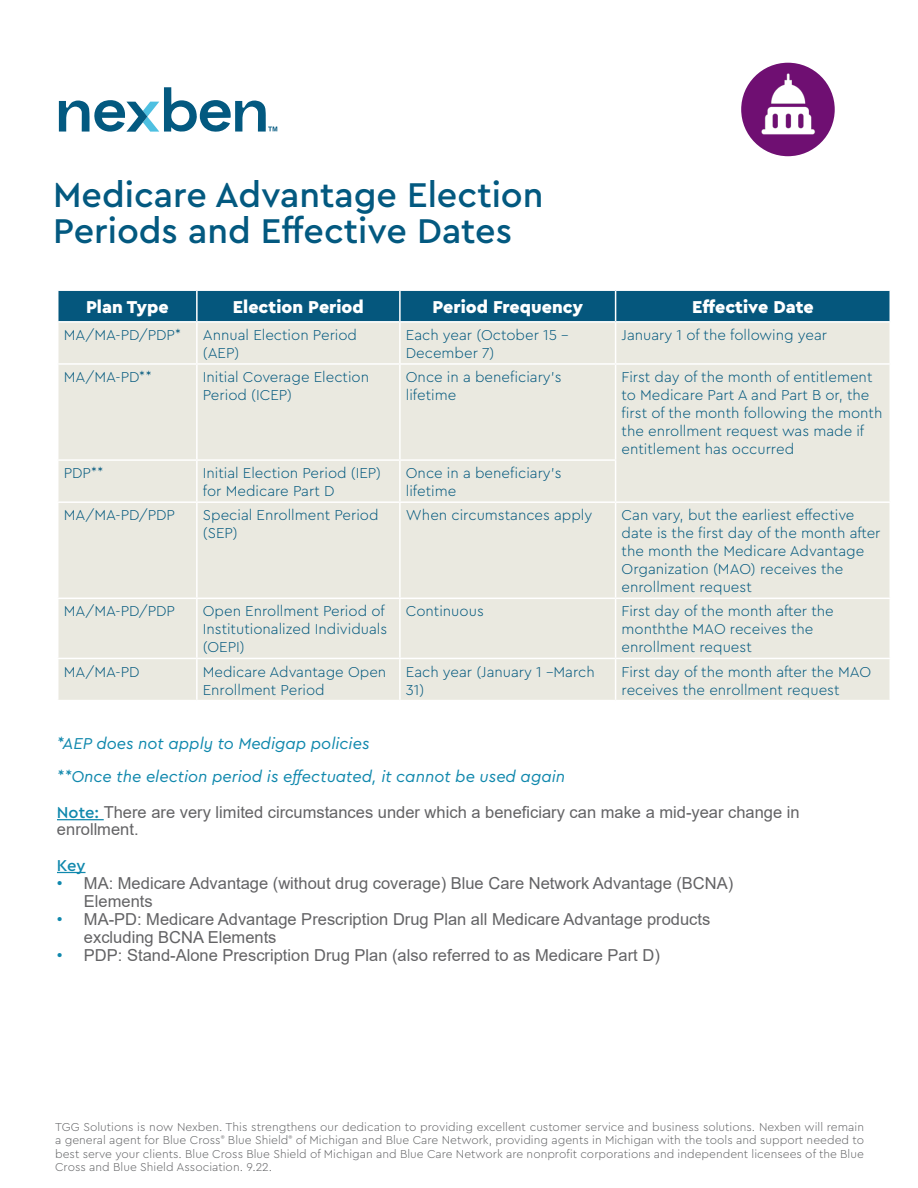
<style>
.page{position:relative;width:918px;height:1188px;background:#fff}
.page>*{position:absolute;margin:0;border:0;box-sizing:border-box;transform-origin:0 0}
.t1{font:500 36px/36px "Cera Pro";color:#035980}
.t2{font:900 18px "Cera Pro";color:#fff}
.t3{font:16.5px/18px "Arial";color:#636365}
.t4{font:italic 16.5px "Cera Pro";color:#1088ad}
.t5{font:500 16.5px "Cera Pro";color:#1088ad}
.t6{font:300 15px/18px "Cera Pro";color:#00577d}
.t7{font:300 12px/13.5px "Cera Pro";color:#636466;text-align:justify}
.s1{font-family:"Cera Pro";font-weight:500;color:#1088ad}
.s2{color:#1088ad}
</style>
<div class="page">
<svg style="left:59px;top:87px;width:218px;height:45px"></svg>
<img style="left:741px;top:63px;width:94px;height:93px;border-radius:47px">
<hr style="left:57px;top:819px;width:47px;height:1px;background:#1088ad">
<svg style="left:57px;top:872px;width:29px;height:1px"></svg>
<div style="left:58px;top:291px;width:832px;height:30px;background:#05577d"></div>
<div style="left:58px;top:323px;width:832px;height:377px;background:#eae9e0"></div>
<hr style="left:57px;top:363px;width:140px;height:2px;background:#fff">
<hr style="left:197px;top:363px;width:203px;height:2px;background:#fff">
<hr style="left:400px;top:363px;width:216px;height:2px;background:#fff">
<hr style="left:616px;top:363px;width:275px;height:2px;background:#fff">
<hr style="left:57px;top:459px;width:140px;height:2px;background:#fff">
<hr style="left:197px;top:459px;width:203px;height:2px;background:#fff">
<hr style="left:400px;top:459px;width:216px;height:2px;background:#fff">
<hr style="left:197px;top:501px;width:203px;height:2px;background:#fff">
<hr style="left:400px;top:501px;width:216px;height:2px;background:#fff">
<hr style="left:616px;top:501px;width:275px;height:2px;background:#fff">
<hr style="left:197px;top:598px;width:203px;height:1px;background:#fff">
<hr style="left:400px;top:598px;width:216px;height:1px;background:#fff">
<hr style="left:616px;top:598px;width:275px;height:1px;background:#fff">
<hr style="left:197px;top:658px;width:203px;height:1px;background:#fff">
<hr style="left:400px;top:658px;width:216px;height:1px;background:#fff">
<hr style="left:616px;top:658px;width:275px;height:1px;background:#fff">
<hr style="left:196px;top:323px;width:2px;height:40px;background:#fff">
<hr style="left:196px;top:365px;width:2px;height:94px;background:#fff">
<hr style="left:196px;top:461px;width:2px;height:40px;background:#fff">
<hr style="left:57px;top:501px;width:140px;height:2px;background:#fff">
<hr style="left:196px;top:503px;width:2px;height:95px;background:#fff">
<hr style="left:57px;top:598px;width:140px;height:1px;background:#fff">
<hr style="left:196px;top:599px;width:2px;height:59px;background:#fff">
<hr style="left:57px;top:658px;width:140px;height:1px;background:#fff">
<hr style="left:196px;top:659px;width:2px;height:41px;background:#fff">
<hr style="left:399px;top:323px;width:2px;height:40px;background:#fff">
<hr style="left:615px;top:323px;width:1px;height:40px;background:#fff">
<hr style="left:399px;top:365px;width:2px;height:94px;background:#fff">
<hr style="left:615px;top:365px;width:1px;height:94px;background:#fff">
<hr style="left:399px;top:461px;width:2px;height:40px;background:#fff">
<hr style="left:615px;top:461px;width:1px;height:40px;background:#fff">
<hr style="left:399px;top:503px;width:2px;height:95px;background:#fff">
<hr style="left:615px;top:503px;width:1px;height:95px;background:#fff">
<hr style="left:399px;top:599px;width:2px;height:59px;background:#fff">
<hr style="left:615px;top:599px;width:1px;height:59px;background:#fff">
<hr style="left:399px;top:659px;width:2px;height:41px;background:#fff">
<hr style="left:615px;top:659px;width:1px;height:41px;background:#fff">
<hr style="left:196px;top:291px;width:2px;height:30px;background:#fff">
<hr style="left:399px;top:291px;width:2px;height:30px;background:#fff">
<hr style="left:615px;top:291px;width:1px;height:30px;background:#fff">
<p class="t1" style="left:53px;top:176px;width:492px">Medicare Advantage Election<br>Periods and Effective Dates</p>
<p class="t2" style="left:86px;top:295px;width:84px">Plan Type</p>
<p class="t2" style="left:233px;top:295px;width:132px">Election Period</p>
<p class="t2" style="left:432px;top:295px;width:152px">Period Frequency</p>
<p class="t2" style="left:692px;top:295px;width:123px">Effective Date</p>
<p class="t6" style="left:64px;top:325px;width:119px">MA/MA-PD/PDP*</p>
<p class="t6" style="left:203px;top:325px;width:156px">Annual Election Period (AEP)</p>
<p class="t6" style="left:406px;top:325px;width:164px">Each year (October 15 –<br>December 7)</p>
<p class="t6" style="left:622px;top:325px;width:207px">January 1 of the following year</p>
<p class="t6" style="left:64px;top:367px;width:89px">MA/MA-PD**</p>
<p class="t6" style="left:203px;top:367px;width:168px">Initial Coverage Election<br>Period (ICEP)</p>
<p class="t6" style="left:406px;top:367px;width:157px">Once in a beneficiary’s lifetime</p>
<p class="t6" style="left:622px;top:367px;width:262px">First day of the month of entitlement to Medicare Part A and Part B or, the first of the month following the month the enrollment request was made if entitlement has occurred</p>
<p class="t6" style="left:64px;top:464px;width:41px">PDP**</p>
<p class="t6" style="left:203px;top:464px;width:180px">Initial Election Period (IEP) for Medicare Part D</p>
<p class="t6" style="left:406px;top:464px;width:157px">Once in a beneficiary’s lifetime</p>
<p class="t6" style="left:64px;top:506px;width:113px">MA/MA-PD/PDP</p>
<p class="t6" style="left:203px;top:506px;width:177px">Special Enrollment Period (SEP)</p>
<p class="t6" style="left:406px;top:506px;width:188px">When circumstances apply</p>
<p class="t6" style="left:622px;top:506px;width:260px">Can vary, but the earliest effective date is the first day of the month after the month the Medicare Advantage<br>Organization (MAO) receives the enrollment request</p>
<p class="t6" style="left:64px;top:602px;width:113px">MA/MA-PD/PDP</p>
<p class="t6" style="left:203px;top:602px;width:186px">Open Enrollment Period of<br>Institutionalized Individuals (OEPI)</p>
<p class="t6" style="left:406px;top:602px;width:79px">Continuous</p>
<p class="t6" style="left:622px;top:602px;width:214px">First day of the month after the monththe MAO receives the enrollment request</p>
<p class="t6" style="left:64px;top:662px;width:77px">MA/MA-PD</p>
<p class="t6" style="left:203px;top:662px;width:185px">Medicare Advantage Open<br>Enrollment Period</p>
<p class="t6" style="left:406px;top:662px;width:190px">Each year (January 1 –March<br>31)</p>
<p class="t6" style="left:622px;top:662px;width:251px">First day of the month after the MAO receives the enrollment request</p>
<p class="t4" style="left:57px;top:732px;width:314px">*AEP does not apply to Medigap policies</p>
<p class="t4" style="left:57px;top:765px;width:510px">**Once the election period is effectuated, it cannot be used again</p>
<p class="t3" style="left:57px;top:804px;width:744px;line-height:16.5px"><span class="s1">Note:</span> There are very limited circumstances under which a beneficiary can make a mid-year change in enrollment.</p>
<p class="t5" style="left:57px;top:854px;width:30px">Key</p>
<p class="t3" style="left:84px;top:874px;width:651px;text-indent:-27px"><span class="s2">•</span> MA: Medicare Advantage (without drug coverage) Blue Care Network Advantage (BCNA)<br>Elements</p>
<p class="t3" style="left:84px;top:910px;width:628px;text-indent:-27px"><span class="s2">•</span> MA-PD: Medicare Advantage Prescription Drug Plan all Medicare Advantage products excluding BCNA Elements</p>
<p class="t3" style="left:57px;top:946px;width:604px"><span class="s2">•</span> PDP: Stand-Alone Prescription Drug Plan (also referred to as Medicare Part D)</p>
<p class="t7" style="left:55px;top:1120px;width:810px">TGG Solutions is now Nexben. This strengthens our dedication to providing excellent customer service and business solutions. Nexben will remain a general agent for Blue Cross<sup>®</sup> Blue Shield<sup>®</sup> of Michigan and Blue Care Network, providing agents in Michigan with the tools and support needed to best serve your clients. Blue Cross Blue Shield of Michigan and Blue Care Network are nonprofit corporations and independent licensees of the Blue Cross and Blue Shield Association. 9.22.</p>
</div>
